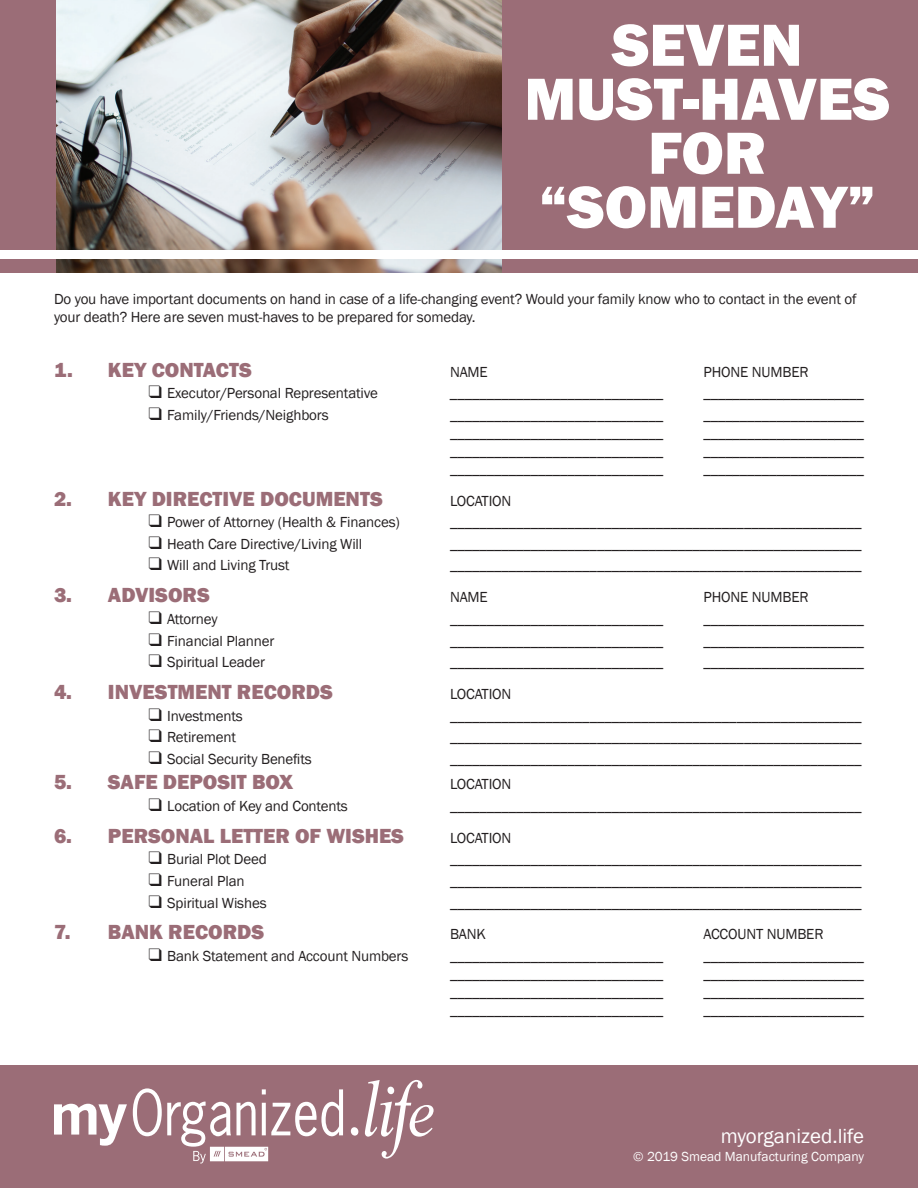
<style>
.page{position:relative;width:918px;height:1188px;background:#fff}
.page>*{position:absolute;margin:0;border:0;box-sizing:border-box;transform-origin:0 0}
.t1{font:800 61.5px/54px "Franklin Gothic";color:#fff;text-align:center}
.t2{font:800 21px "Franklin Gothic";color:#9b6d77}
.t3{font:21px "Franklin Gothic";color:#fff}
.t4{font:15px/18px "Franklin Gothic";letter-spacing:-.01em;color:#231f20}
.t5{font:13.5px "Franklin Gothic";color:#fff}
</style>
<div class="page">
<div style="left:0;top:1066px;width:918px;height:122px;background:#9b6d77"></div>
<div style="left:0;top:0;width:918px;height:272px;background:#9b6d77"></div>
<svg style="left:351px;top:1127px;width:7px;height:9px"></svg>
<svg style="left:365px;top:1080px;width:69px;height:79px"></svg>
<svg style="left:54px;top:1104px;width:73px;height:42px"></svg>
<svg style="left:133px;top:1088px;width:210px;height:76px"></svg>
<img style="left:56px;top:0;width:445px;height:272px">
<div style="left:0;top:250px;width:918px;height:9px;background:#fff"></div>
<h1 class="t1" style="left:524px;top:18px;width:367px">SEVEN<br>MUST-HAVES<br>FOR “SOMEDAY”</h1>
<p class="t4" style="left:54px;top:291px;width:804px">Do you have important documents on hand in case of a life-changing event? Would your family know who to contact in the event of your death? Here are seven must-haves to be prepared for someday.</p>
<h2 class="t2" style="left:54px;top:356px;width:199px">1. KEY CONTACTS</h2>
<p class="t4" style="left:450px;top:363px;width:39px">NAME</p>
<p class="t4" style="left:704px;top:363px;width:107px">PHONE NUMBER</p>
<p class="t4" style="left:148px;top:384px;width:231px">❑ Executor/Personal Representative</p>
<p class="t4" style="left:450px;top:384px;width:215px">_____________________________</p>
<p class="t4" style="left:703px;top:384px;width:162px">______________________</p>
<p class="t4" style="left:148px;top:406px;width:182px">❑ Family/Friends/Neighbors</p>
<p class="t4" style="left:450px;top:406px;width:215px">_____________________________</p>
<p class="t4" style="left:704px;top:406px;width:162px">______________________</p>
<p class="t4" style="left:450px;top:424px;width:215px">_____________________________</p>
<p class="t4" style="left:704px;top:424px;width:162px">______________________</p>
<p class="t4" style="left:450px;top:442px;width:215px">_____________________________</p>
<p class="t4" style="left:704px;top:442px;width:162px">______________________</p>
<p class="t4" style="left:450px;top:460px;width:215px">_____________________________</p>
<p class="t4" style="left:704px;top:460px;width:162px">______________________</p>
<h2 class="t2" style="left:54px;top:485px;width:330px">2. KEY DIRECTIVE DOCUMENTS</h2>
<p class="t4" style="left:450px;top:492px;width:63px">LOCATION</p>
<p class="t4" style="left:148px;top:514px;width:253px">❑ Power of Attorney (Health &amp; Finances)</p>
<p class="t4" style="left:450px;top:514px;width:413px">________________________________________________________</p>
<p class="t4" style="left:148px;top:535px;width:215px">❑ Heath Care Directive/Living Will</p>
<p class="t4" style="left:450px;top:535px;width:413px">________________________________________________________</p>
<p class="t4" style="left:148px;top:557px;width:143px">❑ Will and Living Trust</p>
<p class="t4" style="left:450px;top:557px;width:413px">________________________________________________________</p>
<h2 class="t2" style="left:54px;top:582px;width:157px">3. ADVISORS</h2>
<p class="t4" style="left:450px;top:589px;width:39px">NAME</p>
<p class="t4" style="left:704px;top:589px;width:107px">PHONE NUMBER</p>
<p class="t4" style="left:148px;top:610px;width:71px">❑ Attorney</p>
<p class="t4" style="left:450px;top:610px;width:215px">_____________________________</p>
<p class="t4" style="left:704px;top:610px;width:162px">______________________</p>
<p class="t4" style="left:148px;top:632px;width:127px">❑ Financial Planner</p>
<p class="t4" style="left:450px;top:632px;width:215px">_____________________________</p>
<p class="t4" style="left:704px;top:632px;width:162px">______________________</p>
<p class="t4" style="left:148px;top:654px;width:118px">❑ Spiritual Leader</p>
<p class="t4" style="left:450px;top:654px;width:215px">_____________________________</p>
<p class="t4" style="left:704px;top:654px;width:162px">______________________</p>
<h2 class="t2" style="left:54px;top:679px;width:280px">4. INVESTMENT RECORDS</h2>
<p class="t4" style="left:450px;top:685px;width:63px">LOCATION</p>
<p class="t4" style="left:148px;top:707px;width:96px">❑ Investments</p>
<p class="t4" style="left:450px;top:707px;width:413px">________________________________________________________</p>
<p class="t4" style="left:148px;top:729px;width:89px">❑ Retirement</p>
<p class="t4" style="left:450px;top:729px;width:413px">________________________________________________________</p>
<p class="t4" style="left:148px;top:750px;width:165px">❑ Social Security Benefits</p>
<p class="t4" style="left:450px;top:750px;width:413px">________________________________________________________</p>
<h2 class="t2" style="left:54px;top:769px;width:241px">5. SAFE DEPOSIT BOX</h2>
<p class="t4" style="left:450px;top:775px;width:63px">LOCATION</p>
<p class="t4" style="left:148px;top:797px;width:201px">❑ Location of Key and Contents</p>
<p class="t4" style="left:450px;top:797px;width:413px">________________________________________________________</p>
<h2 class="t2" style="left:54px;top:822px;width:352px">6. PERSONAL LETTER OF WISHES</h2>
<p class="t4" style="left:450px;top:829px;width:63px">LOCATION</p>
<p class="t4" style="left:148px;top:851px;width:120px">❑ Burial Plot Deed</p>
<p class="t4" style="left:450px;top:851px;width:413px">________________________________________________________</p>
<p class="t4" style="left:148px;top:872px;width:98px">❑ Funeral Plan</p>
<p class="t4" style="left:450px;top:872px;width:413px">________________________________________________________</p>
<p class="t4" style="left:148px;top:894px;width:120px">❑ Spiritual Wishes</p>
<p class="t4" style="left:450px;top:894px;width:413px">________________________________________________________</p>
<h2 class="t2" style="left:54px;top:919px;width:212px">7. BANK RECORDS</h2>
<p class="t4" style="left:450px;top:926px;width:37px">BANK</p>
<p class="t4" style="left:704px;top:926px;width:122px">ACCOUNT NUMBER</p>
<p class="t4" style="left:148px;top:947px;width:261px">❑ Bank Statement and Account Numbers</p>
<p class="t4" style="left:450px;top:947px;width:215px">_____________________________</p>
<p class="t4" style="left:704px;top:947px;width:162px">______________________</p>
<p class="t4" style="left:450px;top:965px;width:215px">_____________________________</p>
<p class="t4" style="left:704px;top:965px;width:162px">______________________</p>
<p class="t4" style="left:450px;top:983px;width:215px">_____________________________</p>
<p class="t4" style="left:704px;top:983px;width:162px">______________________</p>
<p class="t4" style="left:450px;top:1001px;width:215px">_____________________________</p>
<p class="t4" style="left:704px;top:1001px;width:162px">______________________</p>
<h2 class="t3" style="left:721px;top:1123px;width:145px">myorganized.life</h2>
<p class="t5" style="left:633px;top:1148px;width:232px">© 2019 Smead Manufacturing Company</p>
</div>
